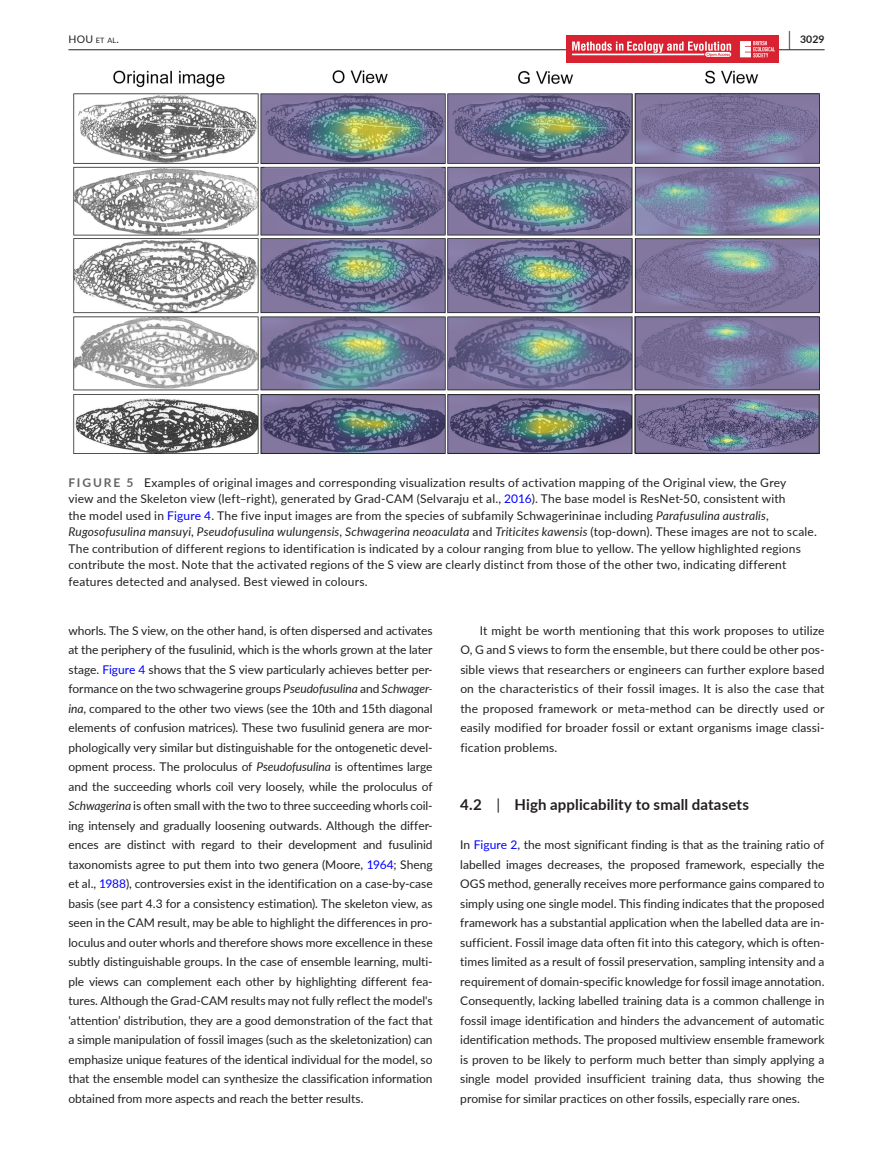
<style>
.page{position:relative;width:893px;height:1174px;background:#fff}
.page>*{position:absolute;margin:0;border:0;box-sizing:border-box;transform-origin:0 0}
.t1{font:700 15px "Lato";letter-spacing:.005em;color:#231f20}
.t2{font:12px/19.5px "Lato";letter-spacing:.015em;color:#231f20;text-align:justify}
.t3{font:10.5px "Lato";color:#231f20}
.t4{font:700 10.5px "Lato";color:#231f20}
.s1{font-size:7.35px}
.s2{font-size:19.5px}
.s3{font-weight:700;color:#636366}
.s4{color:#00f}
.s5{font-style:italic}
.s6{font-weight:400}
</style>
<div class="page">
<hr style="left:68px;top:49px;width:756px;height:1px;background:#231f20">
<img style="left:566px;top:35px;width:213px;height:28px">
<img style="left:73px;top:70px;width:747px;height:384px">
<p class="t3" style="left:68px;top:31px;width:52px">HOU <span class="s1">et al</span>.</p>
<p class="t4" style="left:789px;top:31px;width:37px"><span class="s2">|</span> 3029</p>
<p class="t2" style="left:68px;top:473px;width:750px;line-height:16.5px;text-align:left"><span class="s3">FIGURE 5</span> Examples of original images and corresponding visualization results of activation mapping of the Original view, the Grey<br>view and the Skeleton view (left–right), generated by Grad-CAM (Selvaraju et al., <span class="s4">2016</span>). The base model is ResNet-50, consistent with<br>the model used in <span class="s4">Figure 4</span>. The five input images are from the species of subfamily Schwagerininae including <span class="s5">Parafusulina australis</span>, <span class="s5">Rugosofusulina mansuyi</span>, <span class="s5">Pseudofusulina wulungensis</span>, <span class="s5">Schwagerina neoaculata</span> and <span class="s5">Triticites kawensis</span> (top-down). These images are not to scale.<br>The contribution of different regions to identification is indicated by a colour ranging from blue to yellow. The yellow highlighted regions contribute the most. Note that the activated regions of the S view are clearly distinct from those of the other two, indicating different features detected and analysed. Best viewed in colours.</p>
<p class="t2" style="left:68px;top:620px;width:366px">whorls. The S view, on the other hand, is often dispersed and activates at the periphery of the fusulinid, which is the whorls grown at the later stage. <span class="s4">Figure 4</span> shows that the S view particularly achieves better per&shy;formance on the two schwagerine groups <span class="s5">Pseudofusulina</span> and <span class="s5">Schwager&shy;ina</span>, compared to the other two views (see the 10th and 15th diagonal elements of confusion matrices). These two fusulinid genera are mor&shy;phologically very similar but distinguishable for the ontogenetic devel&shy;opment process. The proloculus of <span class="s5">Pseudofusulina</span> is oftentimes large and the succeeding whorls coil very loosely, while the proloculus of <span class="s5">Schwagerina</span> is often small with the two to three succeeding whorls coil&shy;ing intensely and gradually loosening outwards. Although the differ&shy;ences are distinct with regard to their development and fusulinid taxonomists agree to put them into two genera (Moore, <span class="s4">1964</span>; Sheng et al., <span class="s4">1988</span>), controversies exist in the identification on a case-by-case basis (see part 4.3 for a consistency estimation). The skeleton view, as seen in the CAM result, may be able to highlight the differences in pro&shy;loculus and outer whorls and therefore shows more excellence in these subtly distinguishable groups. In the case of ensemble learning, multi&shy;ple views can complement each other by highlighting different fea&shy;tures. Although the Grad-CAM results may not fully reflect the model's ‘attention’ distribution, they are a good demonstration of the fact that a simple manipulation of fossil images (such as the skeletonization) can emphasize unique features of the identical individual for the model, so that the ensemble model can synthesize the classification information obtained from more aspects and reach the better results.</p>
<p class="t2" style="left:460px;top:620px;width:366px;text-indent:20px">It might be worth mentioning that this work proposes to utilize O, G and S views to form the ensemble, but there could be other pos&shy;sible views that researchers or engineers can further explore based on the characteristics of their fossil images. It is also the case that the proposed framework or meta-method can be directly used or easily modified for broader fossil or extant organisms image classi&shy;fication problems.</p>
<p class="t1" style="left:460px;top:794px;width:290px">4.2 <span class="s6">|</span> High applicability to small datasets</p>
<p class="t2" style="left:460px;top:834px;width:366px">In <span class="s4">Figure 2</span>, the most significant finding is that as the training ratio of labelled images decreases, the proposed framework, especially the OGS method, generally receives more performance gains compared to simply using one single model. This finding indicates that the proposed framework has a substantial application when the labelled data are in&shy;sufficient. Fossil image data often fit into this category, which is often&shy;times limited as a result of fossil preservation, sampling intensity and a requirement of domain-specific knowledge for fossil image annotation.<br>Consequently, lacking labelled training data is a common challenge in fossil image identification and hinders the advancement of automatic identification methods. The proposed multiview ensemble framework is proven to be likely to perform much better than simply applying a single model provided insufficient training data, thus showing the promise for similar practices on other fossils, especially rare ones.</p>
</div>
